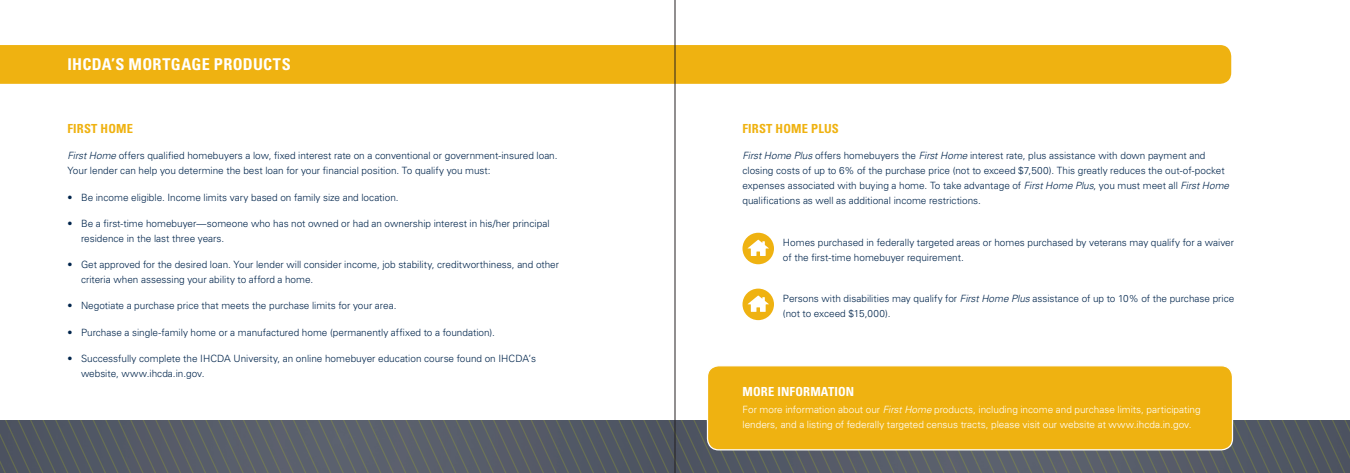
<style>
.page{position:relative;width:1350px;height:473px;background:#fff}
.page>*{position:absolute;margin:0;border:0;box-sizing:border-box;transform-origin:0 0}
.t1{font:700 condensed 16.25px "Univers LT Std";letter-spacing:.02em;color:#fff}
.t2{font:700 condensed 12.5px "Univers LT Std";letter-spacing:.015em;color:#efb211}
.bullets{font:700 condensed 12.5px "Univers LT Std";color:#fff}
.t3{font:300 10px/15px "Univers LT Std";color:#00254c}
.bullets-2{font:300 10px/15px "Univers LT Std";color:#fff}
.s1{font-style:italic}
</style>
<div class="page">
<svg style="left:0;top:420px;width:1350px;height:52px;background:#575d66"></svg>
<div style="left:0;top:45px;width:1231px;height:39px;background:#efb211"></div>
<svg style="left:743px;top:233px;width:31px;height:31px"></svg>
<svg style="left:743px;top:288px;width:31px;height:32px"></svg>
<div style="left:708px;top:365px;width:524px;height:84px;background:#efb211;border-radius:11px"></div>
<div style="left:707px;top:365px;width:526px;height:85px;border:1px solid #fff;border-radius:11px"></div>
<hr style="left:675px;top:0;width:1px;height:472px;background:#231f20">
<p class="t1" style="left:68px;top:55px;width:106px">IHCDA’S MORTGAGE</p>
<p class="t1" style="left:214px;top:55px;width:59px">PRODUCTS</p>
<p class="t2" style="left:68px;top:121px;width:67px">FIRST HOME</p>
<p class="t3" style="left:68px;top:148px;width:492px"><span class="s1">First Home</span> offers qualified homebuyers a low, fixed interest rate on a conventional or government-insured loan.<br>Your lender can help you determine the best loan for your financial position. To qualify you must:</p>
<p class="t3" style="left:68px;top:189px;width:333px">• Be income eligible. Income limits vary based on family size and location.</p>
<p class="t3" style="left:81px;top:216px;width:470px;text-indent:-14px">• Be a first-time homebuyer—someone who has not owned or had an ownership interest in his/her principal residence in the last three years.</p>
<p class="t3" style="left:81px;top:257px;width:480px;text-indent:-14px">• Get approved for the desired loan. Your lender will consider income, job stability, creditworthiness, and other criteria when assessing your ability to afford a home.</p>
<p class="t3" style="left:68px;top:298px;width:330px">• Negotiate a purchase price that meets the purchase limits for your area.</p>
<p class="t3" style="left:68px;top:324px;width:429px">• Purchase a single-family home or a manufactured home (permanently affixed to a foundation).</p>
<p class="t3" style="left:81px;top:351px;width:457px;text-indent:-14px">• Successfully complete the IHCDA University, an online homebuyer education course found on IHCDA’s website, www.ihcda.in.gov.</p>
<p class="t2" style="left:742px;top:121px;width:98px">FIRST HOME PLUS</p>
<p class="t3" style="left:742px;top:148px;width:488px"><span class="s1">First Home Plus</span> offers homebuyers the <span class="s1">First Home</span> interest rate, plus assistance with down payment and closing costs of up to 6% of the purchase price (not to exceed $7,500). This greatly reduces the out-of-pocket expenses associated with buying a home. To take advantage of <span class="s1">First Home Plus</span>, you must meet all <span class="s1">First Home </span>qualifications as well as additional income restrictions.</p>
<p class="t3" style="left:783px;top:234px;width:453px">Homes purchased in federally targeted areas or homes purchased by veterans may qualify for a waiver of the first-time homebuyer requirement.</p>
<p class="t3" style="left:783px;top:291px;width:453px">Persons with disabilities may qualify for <span class="s1">First Home Plus</span> assistance of up to 10% of the purchase price (not to exceed $15,000).</p>
<p class="bullets" style="left:742px;top:383px;width:42px">MORE INFO</p>
<p class="bullets" style="left:803px;top:383px;width:16px">RMATION</p>
<p class="bullets-2" style="left:742px;top:402px;width:460px">For more information about our <span class="s1">First Home</span> products, including income and purchase limits, participating lenders, and a listing of federally targeted census tracts, please visit our website at www.ihcda.in.gov.</p>
</div>
